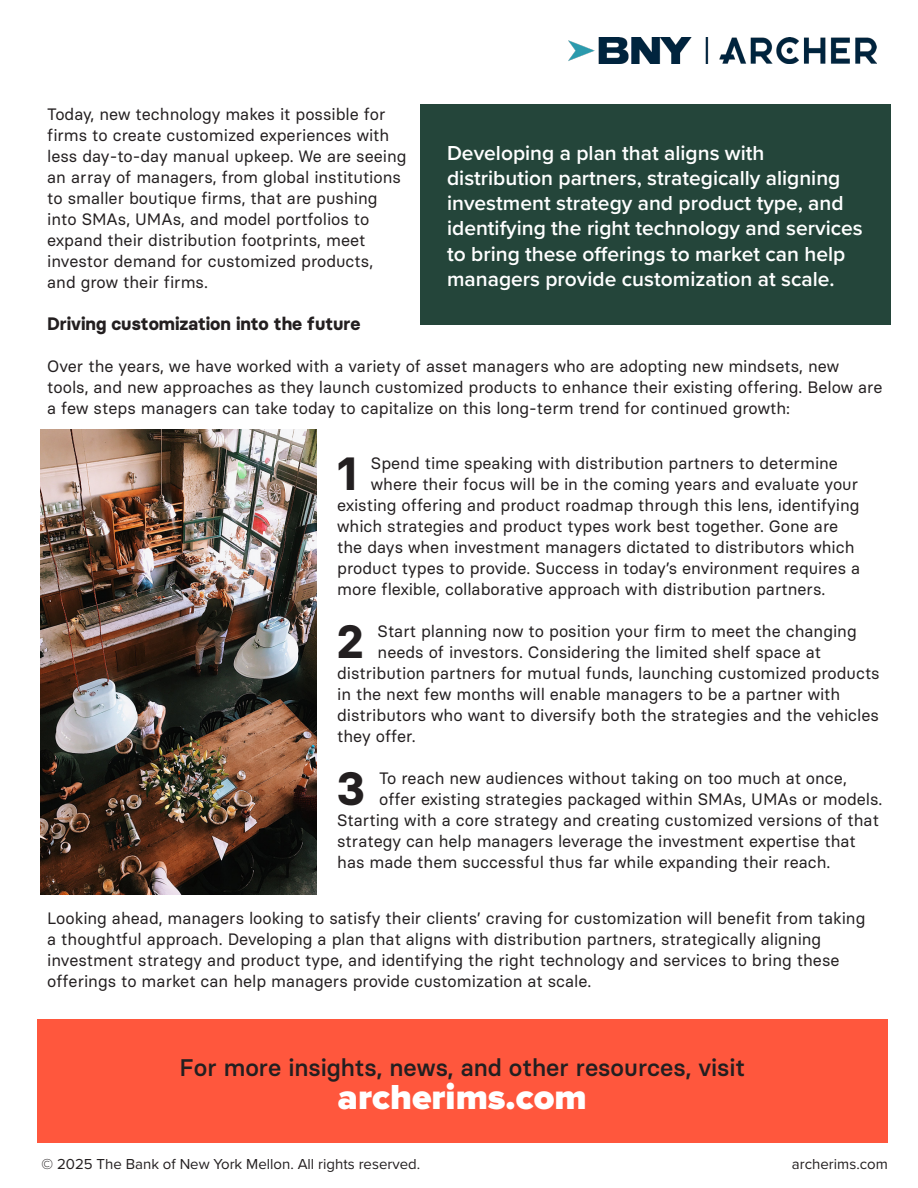
<style>
.page{position:relative;width:918px;height:1188px;background:#fff}
.page>*{position:absolute;margin:0;border:0;box-sizing:border-box;transform-origin:0 0}
.t1{font:700 46.5px "Basier Circle";color:#231f20}
.t2{font:900 36px "Proxima Nova";color:#fff}
.t3{font:500 24px "Basier Circle";color:#231f20}
.t4{font:600 21px/25.2px "Proxima Nova";color:#fff}
.t5{font:700 18px "Basier Circle";color:#231f20}
.t6{font:16.5px/21px "Basier Circle";color:#231f20}
.t7{font:15px "Proxima Nova";color:#231f20}
</style>
<div class="page">
<div style="left:37px;top:1020px;width:851px;height:123px;background:#ff573d"></div>
<div style="left:420px;top:104px;width:471px;height:221px;background:#24453a"></div>
<img style="left:40px;top:430px;width:277px;height:464px">
<img style="left:569px;top:37px;width:308px;height:27px">
<p class="t6" style="left:47px;top:103px;width:361px">Today, new technology makes it possible for firms to create customized experiences with less day-to-day manual upkeep. We are seeing an array of managers, from global institutions to smaller boutique firms, that are pushing into SMAs, UMAs, and model portfolios to expand their distribution footprints, meet investor demand for customized products,<br>and grow their firms.</p>
<p class="t5" style="left:47px;top:312px;width:315px">Driving customization into the future</p>
<p class="t6" style="left:47px;top:355px;width:837px">Over the years, we have worked with a variety of asset managers who are adopting new mindsets, new tools, and new approaches as they launch customized products to enhance their existing offering. Below are a few steps managers can take today to capitalize on this long-term trend for continued growth:</p>
<p class="t4" style="left:447px;top:140px;width:417px">Developing a plan that aligns with distribution partners, strategically aligning investment strategy and product type, and identifying the right technology and services to bring these offerings to market can help managers provide customization at scale.</p>
<p class="t1" style="left:337px;top:445px;width:21px">1</p>
<p class="t6" style="left:371px;top:453px;width:469px">Spend time speaking with distribution partners to determine</p>
<p class="t6" style="left:371px;top:474px;width:489px">where their focus will be in the coming years and evaluate your</p>
<p class="t6" style="left:337px;top:495px;width:524px">existing offering and product roadmap through this lens, identifying</p>
<p class="t6" style="left:337px;top:516px;width:503px">which strategies and product types work best together. Gone are</p>
<p class="t6" style="left:337px;top:537px;width:519px">the days when investment managers dictated to distributors which</p>
<p class="t6" style="left:337px;top:558px;width:524px">product types to provide. Success in today’s environment requires a</p>
<p class="t6" style="left:337px;top:579px;width:490px">more flexible, collaborative approach with distribution partners.</p>
<p class="t1" style="left:337px;top:613px;width:28px">2</p>
<p class="t6" style="left:378px;top:621px;width:481px">Start planning now to position your firm to meet the changing</p>
<p class="t6" style="left:378px;top:642px;width:445px">needs of investors. Considering the limited shelf space at</p>
<p class="t6" style="left:337px;top:663px;width:544px">distribution partners for mutual funds, launching customized products</p>
<p class="t6" style="left:337px;top:684px;width:505px">in the next few months will enable managers to be a partner with</p>
<p class="t6" style="left:337px;top:705px;width:543px">distributors who want to diversify both the strategies and the vehicles</p>
<p class="t6" style="left:337px;top:726px;width:80px">they offer.</p>
<p class="t1" style="left:337px;top:760px;width:30px">3</p>
<p class="t6" style="left:379px;top:768px;width:469px">To reach new audiences without taking on too much at once,</p>
<p class="t6" style="left:379px;top:789px;width:505px">offer existing strategies packaged within SMAs, UMAs or models.</p>
<p class="t6" style="left:337px;top:810px;width:543px">Starting with a core strategy and creating customized versions of that</p>
<p class="t6" style="left:337px;top:831px;width:520px">strategy can help managers leverage the investment expertise that</p>
<p class="t6" style="left:337px;top:852px;width:495px">has made them successful thus far while expanding their reach.</p>
<p class="t6" style="left:47px;top:907px;width:820px">Looking ahead, managers looking to satisfy their clients’ craving for customization will benefit from taking a thoughtful approach. Developing a plan that aligns with distribution partners, strategically aligning investment strategy and product type, and identifying the right technology and services to bring these offerings to market can help managers provide customization at scale.</p>
<p class="t3" style="left:180px;top:1053px;width:567px">For more insights, news, and other resources, visit</p>
<p class="t2" style="left:338px;top:1070px;width:251px">archerims.com</p>
<p class="t7" style="left:42px;top:1152px;width:380px">© 2025 The Bank of New York Mellon. All rights reserved.</p>
<p class="t7" style="left:792px;top:1152px;width:97px">archerims.com</p>
</div>
